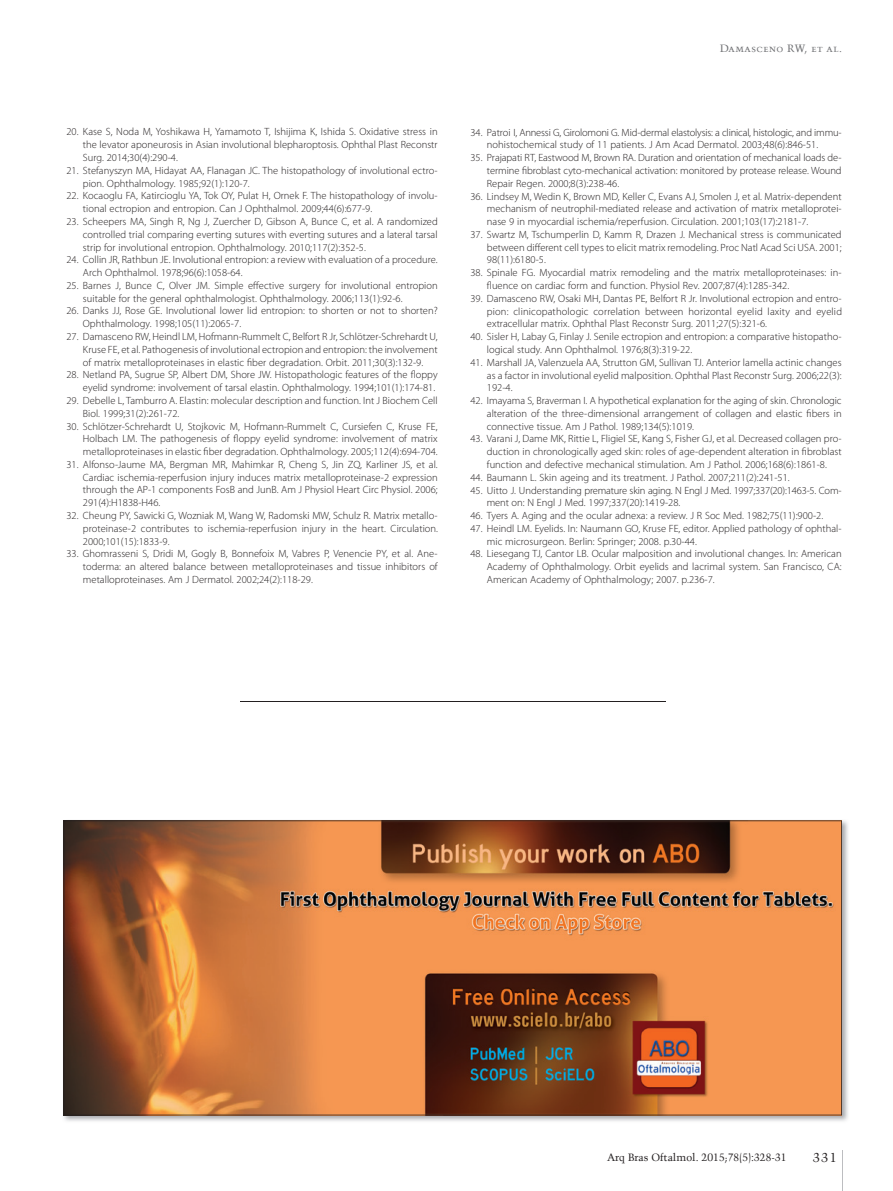
<style>
.page{position:relative;width:893px;height:1191px;background:#fff}
.page>*{position:absolute;margin:0;border:0;box-sizing:border-box;transform-origin:0 0}
.t1{font:12.75px "Trump Mediaeval LT Std";color:#231f20}
.t2{font:300 10.5px/12.8px "Myriad Pro";letter-spacing:.005em;color:#231f20;text-align:justify}
.t3{font:300 10.5px/12.8px "Myriad Pro";letter-spacing:-.015em;color:#231f20}
.t4{font:10.5px "Trump Mediaeval LT Std";color:#231f20}
.t5{font:10.5px "Trump Mediaeval LT Std";letter-spacing:.04em;color:#6c6d70}
</style>
<div class="page">
<hr style="left:842px;top:1150px;width:1px;height:41px;background:#bcbdc0">
<img style="left:63px;top:820px;width:785px;height:301px">
<img style="left:64px;top:820px;width:778px;height:295px">
<hr style="left:240px;top:701px;width:425px;height:1px;background:#231f20">
<p class="t2" style="left:83px;top:126px;width:356px;text-indent:-16px">20. Kase S, Noda M, Yoshikawa H, Yamamoto T, Ishijima K, Ishida S. Oxidative stress in the levator aponeurosis in Asian involutional blepharoptosis. Ophthal Plast Reconstr Surg. 2014;30(4):290-4.</p>
<p class="t2" style="left:83px;top:164px;width:356px;text-indent:-16px">21. Stefanyszyn MA, Hidayat AA, Flanagan JC. The histopathology of involutional ectro&shy;pion. Ophthalmology. 1985;92(1):120-7.</p>
<p class="t2" style="left:83px;top:190px;width:356px;text-indent:-16px">22. Kocaoglu FA, Katircioglu YA, Tok OY, Pulat H, Ornek F. The histopathology of involu&shy;tional ectropion and entropion. Can J Ophthalmol. 2009;44(6):677-9.</p>
<p class="t2" style="left:83px;top:215px;width:356px;text-indent:-16px">23. Scheepers MA, Singh R, Ng J, Zuercher D, Gibson A, Bunce C, et al. A randomized controlled trial comparing everting sutures with everting sutures and a lateral tarsal strip for involutional entropion. Ophthalmology. 2010;117(2):352-5.</p>
<p class="t2" style="left:83px;top:254px;width:356px;text-indent:-16px">24. Collin JR, Rathbun JE. Involutional entropion: a review with evaluation of a procedure.<br>Arch Ophthalmol. 1978;96(6):1058-64.</p>
<p class="t2" style="left:83px;top:279px;width:356px;text-indent:-16px">25. Barnes J, Bunce C, Olver JM. Simple effective surgery for involutional entropion suitable for the general ophthalmologist. Ophthalmology. 2006;113(1):92-6.</p>
<p class="t2" style="left:83px;top:305px;width:356px;text-indent:-16px">26. Danks JJ, Rose GE. Involutional lower lid entropion: to shorten or not to shorten?<br>Ophthalmology. 1998;105(11):2065-7.</p>
<p class="t2" style="left:83px;top:330px;width:356px;text-indent:-16px">27. Damasceno RW, Heindl LM, Hofmann-Rummelt C, Belfort R Jr, Schlötzer-Schrehardt U, Kruse FE, et al. Pathogenesis of involutional ectropion and entropion: the involvement of matrix metalloproteinases in elastic fiber degradation. Orbit. 2011;30(3):132-9.</p>
<p class="t2" style="left:66px;top:369px;width:373px;text-align:right">28. Netland PA, Sugrue SP, Albert DM, Shore JW. Histopathologic features of the floppy eyelid syndrome: involvement of tarsal elastin. Ophthalmology. 1994;101(1):174-81.</p>
<p class="t2" style="left:83px;top:394px;width:356px;text-indent:-16px">29. Debelle L, Tamburro A. Elastin: molecular description and function. Int J Biochem Cell<br>Biol. 1999;31(2):261-72.</p>
<p class="t2" style="left:83px;top:420px;width:356px;text-indent:-16px">30. Schlötzer-Schrehardt U, Stojkovic M, Hofmann-Rummelt C, Cursiefen C, Kruse FE, Holbach LM. The pathogenesis of floppy eyelid syndrome: involvement of matrix metalloproteinases in elastic fiber degradation. Ophthalmology. 2005;112(4):694-704.</p>
<p class="t2" style="left:83px;top:458px;width:356px;text-indent:-16px">31. Alfonso-Jaume MA, Bergman MR, Mahimkar R, Cheng S, Jin ZQ, Karliner JS, et al.<br>Cardiac ischemia-reperfusion injury induces matrix metalloproteinase-2 expression through the AP-1 components FosB and JunB. Am J Physiol Heart Circ Physiol. 2006; 291(4):H1838-H46.</p>
<p class="t2" style="left:83px;top:509px;width:357px;text-indent:-16px">32. Cheung PY, Sawicki G, Wozniak M, Wang W, Radomski MW, Schulz R. Matrix metallo&shy;proteinase-2 contributes to ischemia-reperfusion injury in the heart. Circulation.<br>2000;101(15):1833-9.</p>
<p class="t2" style="left:83px;top:547px;width:356px;text-indent:-16px">33. Ghomrasseni S, Dridi M, Gogly B, Bonnefoix M, Vabres P, Venencie PY, et al. Ane&shy;toderma: an altered balance between metalloproteinases and tissue inhibitors of metalloproteinases. Am J Dermatol. 2002;24(2):118-29.</p>
<p class="t5" style="left:720px;top:42px;width:123px">Damasceno RW, et al.</p>
<p class="t2" style="left:487px;top:126px;width:356px;text-indent:-16px">34. Patroi I, Annessi G, Girolomoni G. Mid-dermal elastolysis: a clinical, histologic, and immu&shy;nohistochemical study of 11 patients. J Am Acad Dermatol. 2003;48(6):846-51.</p>
<p class="t2" style="left:487px;top:151px;width:356px;text-indent:-16px">35. Prajapati RT, Eastwood M, Brown RA. Duration and orientation of mechanical loads de&shy;termine fibroblast cyto-mechanical activation: monitored by protease release. Wound Repair Regen. 2000;8(3):238-46.</p>
<p class="t2" style="left:487px;top:190px;width:356px;text-indent:-16px">36. Lindsey M, Wedin K, Brown MD, Keller C, Evans AJ, Smolen J, et al. Matrix-dependent mechanism of neutrophil-mediated release and activation of matrix metalloprotei&shy;nase 9 in myocardial ischemia/reperfusion. Circulation. 2001;103(17):2181-7.</p>
<p class="t2" style="left:487px;top:228px;width:356px;text-indent:-16px">37. Swartz M, Tschumperlin D, Kamm R, Drazen J. Mechanical stress is communicated between different cell types to elicit matrix remodeling. Proc Natl Acad Sci USA. 2001; 98(11):6180-5.</p>
<p class="t2" style="left:487px;top:266px;width:356px;text-indent:-16px">38. Spinale FG. Myocardial matrix remodeling and the matrix metalloproteinases: in&shy;fluence on cardiac form and function. Physiol Rev. 2007;87(4):1285-342.</p>
<p class="t2" style="left:487px;top:292px;width:357px;text-indent:-16px">39. Damasceno RW, Osaki MH, Dantas PE, Belfort R Jr. Involutional ectropion and entro&shy;pion: clinicopathologic correlation between horizontal eyelid laxity and eyelid ex tracellular matrix. Ophthal Plast Reconstr Surg. 2011;27(5):321-6.</p>
<p class="t2" style="left:487px;top:330px;width:356px;text-indent:-16px">40. Sisler H, Labay G, Finlay J. Senile ectropion and entropion: a comparative histopatho&shy;logical study. Ann Ophthalmol. 1976;8(3):319-22.</p>
<p class="t2" style="left:487px;top:356px;width:356px;text-indent:-16px">41. Marshall JA, Valenzuela AA, Strutton GM, Sullivan TJ. Anterior lamella actinic changes as a factor in involutional eyelid malposition. Ophthal Plast Reconstr Surg. 2006;22(3):<br>192-4.</p>
<p class="t2" style="left:487px;top:394px;width:356px;text-indent:-16px">42. Imayama S, Braverman I. A hypothetical explanation for the aging of skin. Chronologic alteration of the three-dimensional arrangement of collagen and elastic fibers in connective tissue. Am J Pathol. 1989;134(5):1019.</p>
<p class="t2" style="left:487px;top:433px;width:356px;text-indent:-16px">43. Varani J, Dame MK, Rittie L, Fligiel SE, Kang S, Fisher GJ, et al. Decreased collagen pro&shy;duction in chronologically aged skin: roles of age-dependent alteration in fibroblast function and defective mechanical stimulation. Am J Pathol. 2006;168(6):1861-8.</p>
<p class="t2" style="left:470px;top:471px;width:321px">44. Baumann L. Skin ageing and its treatment. J Pathol. 2007;211(2):241-51.</p>
<p class="t3" style="left:487px;top:484px;width:356px;text-indent:-16px">45. Uitto J. Understanding premature skin aging. N Engl J Med. 1997;337(20):1463-5. Com&shy;ment on: N Engl J Med. 1997;337(20):1419-28.</p>
<p class="t2" style="left:470px;top:509px;width:354px">46. Tyers A. Aging and the ocular adnexa: a review. J R Soc Med. 1982;75(11):900-2.</p>
<p class="t2" style="left:487px;top:522px;width:356px;text-indent:-16px">47. Heindl LM. Eyelids. In: Naumann GO, Kruse FE, editor. Applied pathology of ophthal&shy;mic microsurgeon. Berlin: Springer; 2008. p.30-44.</p>
<p class="t2" style="left:487px;top:548px;width:356px;text-indent:-16px">48. Liesegang TJ, Cantor LB. Ocular malposition and involutional changes. In: American Academy of Ophthalmology. Orbit eyelids and lacrimal system. San Francisco, CA:<br>American Academy of Ophthalmology; 2007. p.236-7.</p>
<p class="t4" style="left:607px;top:1151px;width:181px">Arq Bras Oftalmol. 2015;78(5):328-31</p>
<p class="t1" style="left:813px;top:1149px;width:25px">331</p>
</div>
